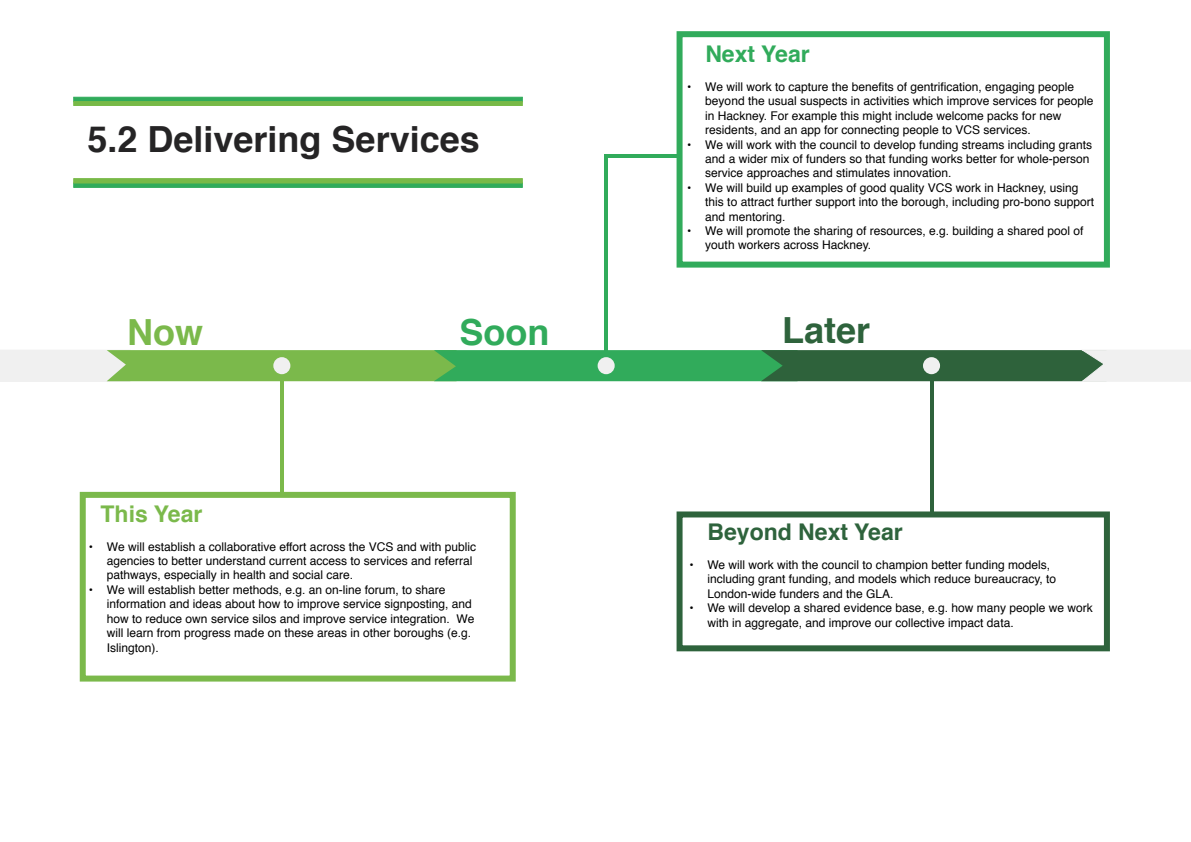
<style>
.page{position:relative;width:1191px;height:842px;background:#fff}
.page>*{position:absolute;margin:0;border:0;box-sizing:border-box;transform-origin:0 0}
.t1{font:700 36px "Helvetica";color:#252425}
.t2{font:700 36px "Helvetica";color:#2e633c}
.t3{font:700 36px "Helvetica";color:#31ab5b}
.t4{font:700 36px "Helvetica";color:#7bb94b}
.t5{font:700 23px "Helvetica";color:#2e633c}
.t6{font:700 23px "Helvetica";color:#7bb94b}
.t7{font:700 23px "Helvetica";color:#31ab5b}
.t8{font:12px/14.4px "Helvetica";color:#000}
</style>
<div class="page">
<div style="left:80px;top:492px;width:436px;height:189px;background:#fff;border:6px solid #7bb94b"></div>
<div style="left:73px;top:97px;width:450px;height:5px;background:#30ab5b;border:1px solid #30ab5b"></div>
<svg style="left:73px;top:183px;width:450px;height:5px;background:#39ad5a"></svg>
<div style="left:73px;top:101px;width:450px;height:5px;background:#78b947"></div>
<svg style="left:73px;top:178px;width:450px;height:5px;background:#7aba4a"></svg>
<div style="left:0;top:350px;width:130px;height:31px;background:#f0f0f0"></div>
<div style="left:0;top:350px;width:130px;height:32px;border:1px solid #f0f0f0"></div>
<div style="left:676px;top:31px;width:434px;height:237px;background:#fff;border:6px solid #31ab5b"></div>
<div style="left:676px;top:511px;width:434px;height:140px;background:#fff;border:6px solid #2e633c"></div>
<svg style="left:107px;top:350px;width:1084px;height:32px;background:#5ea360"></svg>
<div style="left:273px;top:357px;width:17px;height:17px;background:#f0f0f0;border-radius:50%"></div>
<hr style="left:280px;top:377px;width:4px;height:115px;background:#7bb94b">
<div style="left:597px;top:357px;width:17px;height:17px;background:#f0f0f0;border-radius:50%"></div>
<hr style="left:604px;top:154px;width:4px;height:201px;background:#31ab5b">
<hr style="left:604px;top:154px;width:75px;height:4px;background:#31ab5b">
<div style="left:923px;top:357px;width:17px;height:17px;background:#f0f0f0;border-radius:50%"></div>
<svg style="left:929px;top:379px;width:4px;height:135px"></svg>
<h1 class="t1" style="left:87px;top:110px;width:394px">5.2 Delivering Services</h1>
<h2 class="t7" style="left:705px;top:36px;width:106px">Next Year</h2>
<p class="t8" style="left:705px;top:80px;width:390px;text-indent:-18px">• We will work to capture the benefits of gentrification, engaging people beyond the usual suspects in activities which improve services for people in Hackney. For example this might include welcome packs for new residents, and an app for connecting people to VCS services.</p>
<p class="t8" style="left:705px;top:138px;width:388px;text-indent:-18px">• We will work with the council to develop funding streams including grants and a wider mix of funders so that funding works better for whole-person service approaches and stimulates innovation.</p>
<p class="t8" style="left:705px;top:181px;width:390px;text-indent:-18px">• We will build up examples of good quality VCS work in Hackney, using this to attract further support into the borough, including pro-bono support and mentoring.</p>
<p class="t8" style="left:705px;top:224px;width:379px;text-indent:-18px">• We will promote the sharing of resources, e.g. building a shared pool of youth workers across Hackney.</p>
<h1 class="t4" style="left:127px;top:303px;width:77px">Now</h1>
<h1 class="t3" style="left:459px;top:303px;width:91px">Soon</h1>
<h1 class="t2" style="left:782px;top:301px;width:90px">Later</h1>
<h2 class="t6" style="left:101px;top:495px;width:103px">This Year</h2>
<p class="t8" style="left:107px;top:540px;width:371px;text-indent:-18px">• We will establish a collaborative effort across the VCS and with public agencies to better understand current access to services and referral pathways, especially in health and social care.</p>
<p class="t8" style="left:107px;top:583px;width:369px;text-indent:-18px">• We will establish better methods, e.g. an on-line forum, to share information and ideas about how to improve service signposting, and how to reduce own service silos and improve service integration. We will learn from progress made on these areas in other boroughs (e.g.<br>Islington).</p>
<h2 class="t5" style="left:707px;top:514px;width:197px">Beyond Next Year</h2>
<p class="t8" style="left:707px;top:558px;width:350px;text-indent:-18px">• We will work with the council to champion better funding models, including grant funding, and models which reduce bureaucracy, to<br>London-wide funders and the GLA.</p>
<p class="t8" style="left:707px;top:601px;width:387px;text-indent:-18px">• We will develop a shared evidence base, e.g. how many people we work with in aggregate, and improve our collective impact data.</p>
</div>
